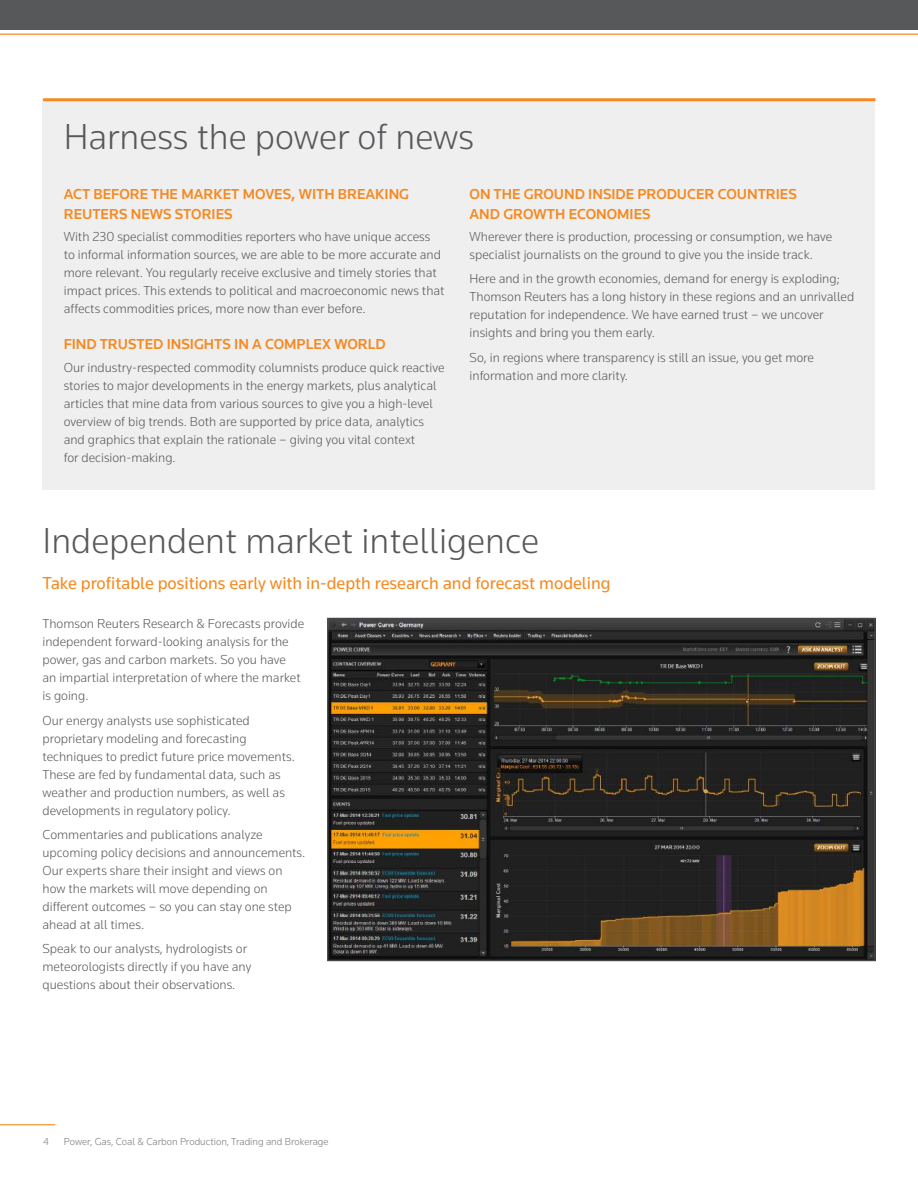
<style>
.page{position:relative;width:918px;height:1188px;background:#fff}
.page>*{position:absolute;margin:0;border:0;box-sizing:border-box;transform-origin:0 0}
.t1{font:300 37.5px "Knowledge";color:#57585a}
.t2{font:18px "Knowledge";color:#f6891f}
.t3{font:500 15px/19.5px "Knowledge";color:#f6891f}
.t4{font:300 13.5px/18px "Knowledge";color:#57585a}
.t5{font:300 10.5px "Knowledge";color:#76787b}
</style>
<div class="page">
<hr style="left:0;top:1124px;width:55px;height:1px;background:#f6891f">
<div style="left:43px;top:98px;width:832px;height:391px;background:#efeff0"></div>
<hr style="left:43px;top:98px;width:832px;height:3px;background:#f6891f">
<img style="left:329px;top:620px;width:544px;height:339px">
<div style="left:0;top:0;width:918px;height:30px;background:#57585a"></div>
<hr style="left:0;top:33px;width:918px;height:2px;background:#f89e49">
<h1 class="t1" style="left:64px;top:113px;width:412px">Harness the power of news</h1>
<p class="t3" style="left:64px;top:184px;width:347px">ACT BEFORE THE MARKET MOVES, WITH BREAKING<br>REUTERS NEWS STORIES</p>
<p class="t4" style="left:64px;top:227px;width:382px">With 230 specialist commodities reporters who have unique access to informal information sources, we are able to be more accurate and more relevant. You regularly receive exclusive and timely stories that impact prices. This extends to political and macroeconomic news that affects commodities prices, more now than ever before.</p>
<p class="t3" style="left:64px;top:334px;width:324px">FIND TRUSTED INSIGHTS IN A COMPLEX WORLD</p>
<p class="t4" style="left:64px;top:358px;width:382px">Our industry-respected commodity columnists produce quick reactive stories to major developments in the energy markets, plus analytical articles that mine data from various sources to give you a high-level overview of big trends. Both are supported by price data, analytics and graphics that explain the rationale – giving you vital context<br>for decision-making.</p>
<p class="t3" style="left:470px;top:184px;width:329px">ON THE GROUND INSIDE PRODUCER COUNTRIES<br>AND GROWTH ECONOMIES</p>
<p class="t4" style="left:470px;top:227px;width:364px">Wherever there is production, processing or consumption, we have specialist journalists on the ground to give you the inside track.</p>
<p class="t4" style="left:470px;top:269px;width:386px">Here and in the growth economies, demand for energy is exploding; Thomson Reuters has a long history in these regions and an unrivalled reputation for independence. We have earned trust – we uncover insights and bring you them early.</p>
<p class="t4" style="left:470px;top:348px;width:346px">So, in regions where transparency is still an issue, you get more information and more clarity.</p>
<h1 class="t1" style="left:43px;top:517px;width:498px">Independent market intelligence</h1>
<h2 class="t2" style="left:43px;top:572px;width:570px">Take profitable positions early with in-depth research and forecast modeling</h2>
<p class="t4" style="left:43px;top:615px;width:263px">Thomson Reuters Research &amp; Forecasts provide independent forward-looking analysis for the power, gas and carbon markets. So you have<br>an impartial interpretation of where the market is going.</p>
<p class="t4" style="left:43px;top:711px;width:254px">Our energy analysts use sophisticated proprietary modeling and forecasting techniques to predict future price movements.<br>These are fed by fundamental data, such as weather and production numbers, as well as developments in regulatory policy.</p>
<p class="t4" style="left:43px;top:825px;width:265px">Commentaries and publications analyze upcoming policy decisions and announcements.<br>Our experts share their insight and views on how the markets will move depending on different outcomes – so you can stay one step ahead at all times.</p>
<p class="t4" style="left:43px;top:940px;width:210px">Speak to our analysts, hydrologists or meteorologists directly if you have any questions about their observations.</p>
<p class="t5" style="left:43px;top:1135px;width:7px">4</p>
<p class="t5" style="left:64px;top:1135px;width:266px">Power, Gas, Coal &amp; Carbon Production, Trading and Brokerage</p>
</div>
